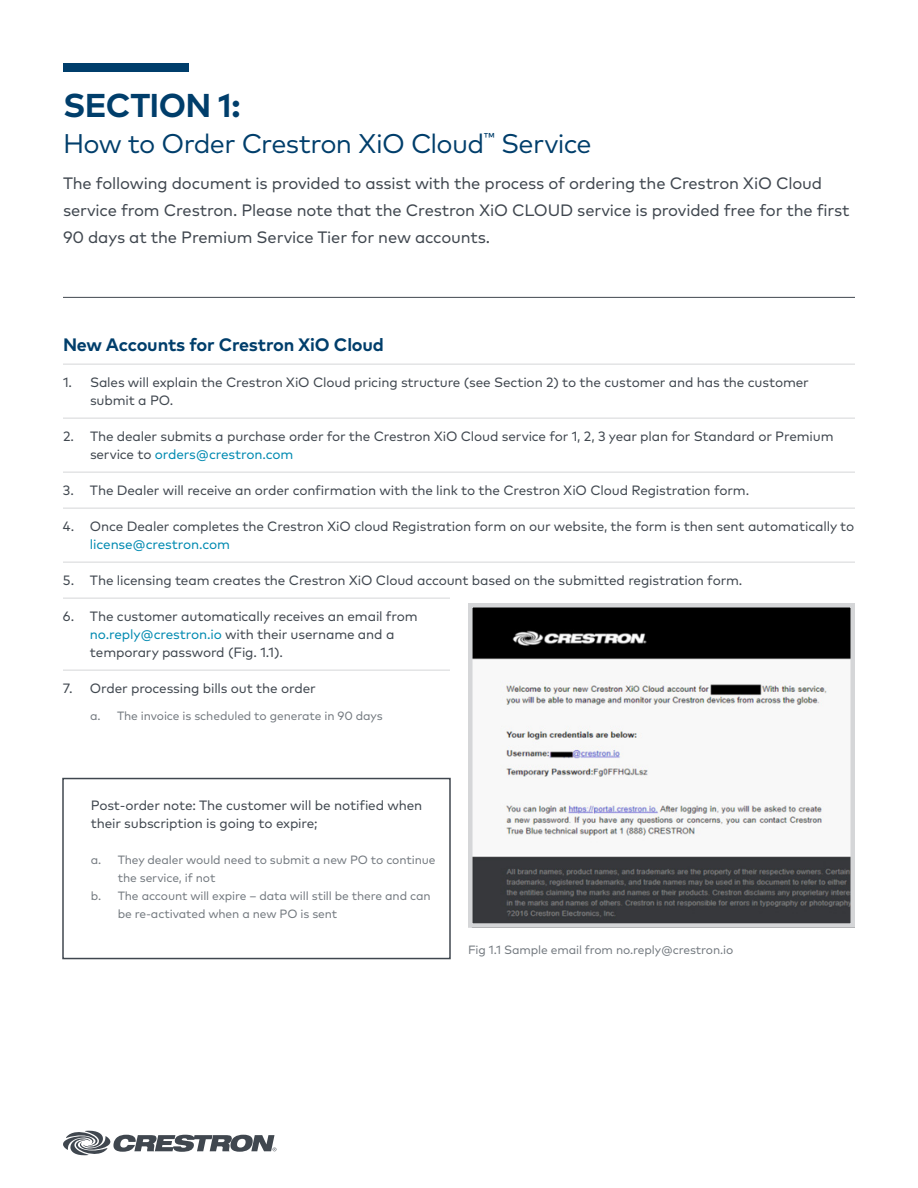
<style>
.page{position:relative;width:918px;height:1188px;background:#fff}
.page>*{position:absolute;margin:0;border:0;box-sizing:border-box;transform-origin:0 0}
.t1{font:700 33px "Mark Pro";letter-spacing:-.02em;color:#003e6b}
.t2{font:27px "Mark Pro";letter-spacing:-.03em;color:#003e6b}
.t3{font:700 18px "Mark Pro";letter-spacing:-.01em;color:#003e6b}
.t4{font:16.5px/27px "Mark Pro";letter-spacing:-.01em;color:#40474f}
.t5{font:13.5px/18px "Mark Pro";letter-spacing:-.01em;color:#40474f}
.t6{font:13.5px "Mark Pro";letter-spacing:-.01em;color:#008ab1}
.t7{font:12px "Mark Pro";letter-spacing:-.01em;color:#747a80}
.s1{color:#008ab1}
</style>
<div class="page">
<div style="left:63px;top:63px;width:126px;height:9px;background:#003e6b"></div>
<hr style="left:63px;top:297px;width:792px;height:1px;background:#40474f">
<hr style="left:63px;top:364px;width:792px;height:1px;background:#d5d6d8">
<hr style="left:63px;top:418px;width:792px;height:1px;background:#d5d6d8">
<hr style="left:63px;top:472px;width:792px;height:1px;background:#d5d6d8">
<hr style="left:63px;top:508px;width:792px;height:1px;background:#d5d6d8">
<hr style="left:63px;top:562px;width:792px;height:1px;background:#d5d6d8">
<hr style="left:63px;top:598px;width:387px;height:1px;background:#d5d6d8">
<hr style="left:63px;top:670px;width:387px;height:1px;background:#d5d6d8">
<div style="left:62px;top:778px;width:389px;height:181px;border:2px solid #40474f"></div>
<svg style="left:63px;top:1130px;width:213px;height:26px"></svg>
<img style="left:473px;top:608px;width:377px;height:315px">
<div style="left:468px;top:603px;width:387px;height:325px;border:4px solid #d5d6d8"></div>
<h1 class="t1" style="left:63px;top:80px;width:179px">SECTION 1:</h1>
<h2 class="t2" style="left:63px;top:123px;width:530px">How to Order Crestron XiO Cloud<sup>™</sup> Service</h2>
<p class="t4" style="left:63px;top:168px;width:788px">The following document is provided to assist with the process of ordering the Crestron XiO Cloud service from Crestron. Please note that the Crestron XiO CLOUD service is provided free for the first<br>90 days at the Premium Service Tier for new accounts.</p>
<h3 class="t3" style="left:63px;top:331px;width:323px">New Accounts for Crestron XiO Cloud</h3>
<p class="t5" style="left:90px;top:372px;width:720px;text-indent:-27px">1. Sales will explain the Crestron XiO Cloud pricing structure (see Section 2) to the customer and has the customer submit a PO.</p>
<p class="t5" style="left:90px;top:426px;width:745px;text-indent:-27px">2. The dealer submits a purchase order for the Crestron XiO Cloud service for 1, 2, 3 year plan for Standard or Premium service to <span class="s1">orders@crestron.com</span></p>
<p class="t5" style="left:63px;top:480px;width:688px">3. The Dealer will receive an order confirmation with the link to the Crestron XiO Cloud Registration form.</p>
<p class="t5" style="left:63px;top:516px;width:793px">4. Once Dealer completes the Crestron XiO cloud Registration form on our website, the form is then sent automatically to</p>
<p class="t6" style="left:90px;top:534px;width:142px">license@crestron.com</p>
<p class="t5" style="left:63px;top:570px;width:681px">5. The licensing team creates the Crestron XiO Cloud account based on the submitted registration form.</p>
<p class="t5" style="left:90px;top:606px;width:329px;text-indent:-27px">6. The customer automatically receives an email from <span class="s1">no.reply@crestron.io</span> with their username and a temporary password (Fig. 1.1).</p>
<p class="t5" style="left:63px;top:678px;width:254px">7. Order processing bills out the order</p>
<p class="t7" style="left:90px;top:707px;width:294px">a. The invoice is scheduled to generate in 90 days</p>
<p class="t5" style="left:91px;top:795px;width:333px">Post-order note: The customer will be notified when their subscription is going to expire;</p>
<p class="t7" style="left:91px;top:851px;width:346px">a. They dealer would need to submit a new PO to continue</p>
<p class="t7" style="left:118px;top:869px;width:99px">the service, if not</p>
<p class="t7" style="left:91px;top:887px;width:341px">b. The account will expire – data will still be there and can</p>
<p class="t7" style="left:118px;top:905px;width:221px">be re-activated when a new PO is sent</p>
<p class="t7" style="left:468px;top:941px;width:267px">Fig 1.1 Sample email from no.reply@crestron.io</p>
</div>
